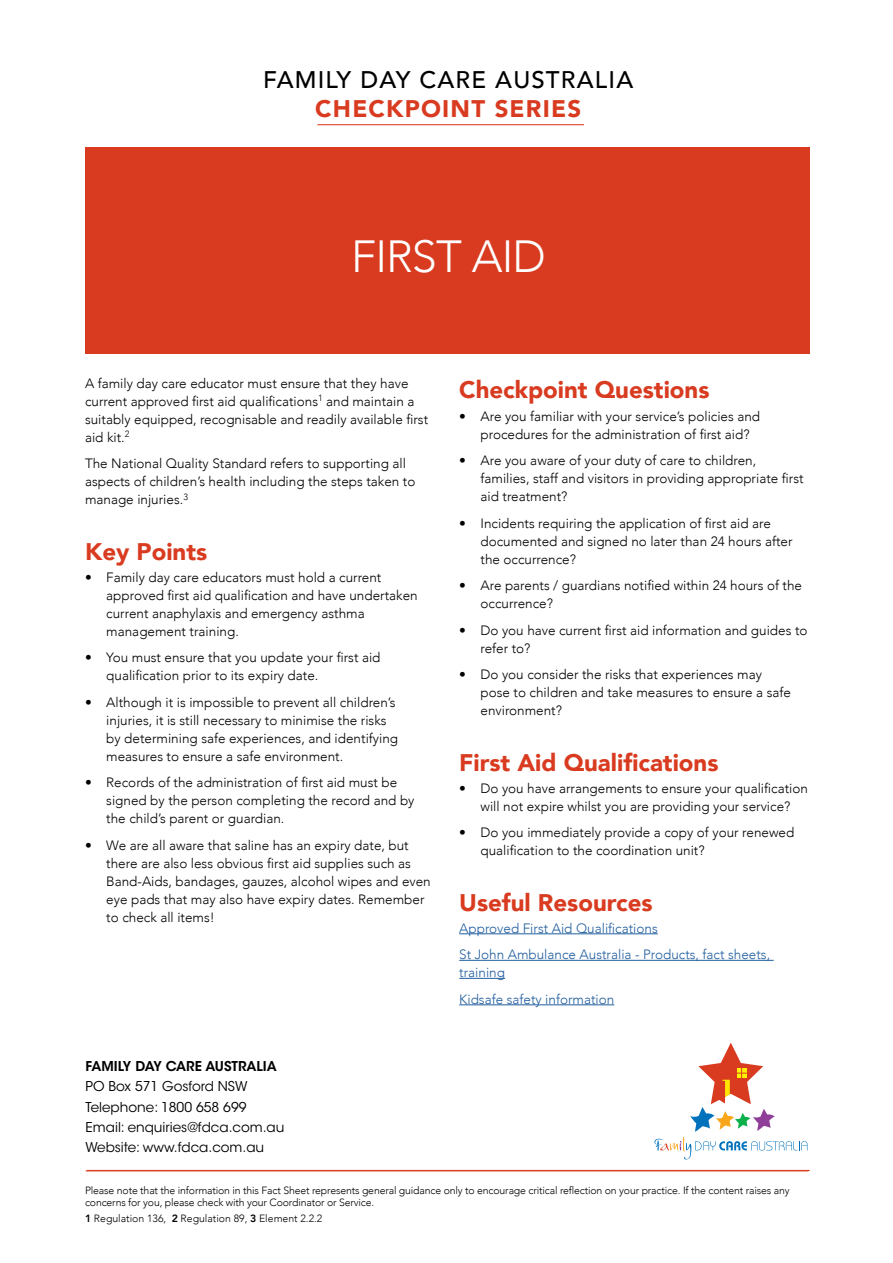
<style>
.page{position:relative;width:893px;height:1263px;background:#fff}
.page>*{position:absolute;margin:0;border:0;box-sizing:border-box;transform-origin:0 0}
.t1{font:300 45px "Avenir";letter-spacing:-.02em;color:#fff}
.t2{font:900 24px "Avenir";color:#d93b20}
.t3{font:500 24px "Avenir";letter-spacing:.05em;color:#000}
.t4{font:900 24px "Avenir";letter-spacing:.05em;color:#d93b20}
.t5{font:300 13.5px/18px "Avenir";color:#000}
.t6{font:300 13.5px/26.5px "Avenir";color:#215e9e}
.t7{font:13.5px/20.1px "ITC Avant Garde Std";color:#000}
.t8{font:600 13.5px "ITC Avant Garde Std";color:#000}
.t9{font:300 10.5px/12.6px "Avenir";letter-spacing:-.015em;color:#000}
.s1{font-weight:800}
</style>
<div class="page">
<div style="left:85px;top:148px;width:725px;height:206px;background:#d93b20"></div>
<hr style="left:459px;top:933px;width:199px;height:1px;background:#215e9e">
<hr style="left:459px;top:960px;width:315px;height:1px;background:#215e9e">
<hr style="left:459px;top:978px;width:46px;height:1px;background:#215e9e">
<hr style="left:459px;top:1004px;width:155px;height:1px;background:#215e9e">
<hr style="left:317px;top:124px;width:267px;height:1px;background:#d93b20">
<hr style="left:87px;top:1170px;width:723px;height:1px;background:#d93b20">
<svg style="left:654px;top:1043px;width:153px;height:116px"></svg>
<hr style="left:86px;top:1170px;width:722px;height:1px;background:#d93b20">
<h2 class="t3" style="left:263px;top:59px;width:372px">FAMILY DAY CARE AUSTRALIA</h2>
<h2 class="t4" style="left:315px;top:88px;width:267px">CHECKPOINT SERIES</h2>
<h1 class="t1" style="left:351px;top:230px;width:196px">FIRST AID</h1>
<p class="t5" style="left:85px;top:374px;width:345px">A family day care educator must ensure that they have current approved first aid qualifications<sup>1</sup> and maintain a suitably equipped, recognisable and readily available first aid kit.<sup>2</sup></p>
<p class="t5" style="left:85px;top:455px;width:332px">The National Quality Standard refers to supporting all aspects of children’s health including the steps taken to manage injuries.<sup>3</sup></p>
<h2 class="t2" style="left:85px;top:531px;width:124px">Key Points</h2>
<p class="t5" style="left:106px;top:568px;width:313px;text-indent:-21px">• Family day care educators must hold a current approved first aid qualification and have undertaken current anaphylaxis and emergency asthma management training.</p>
<p class="t5" style="left:106px;top:649px;width:276px;text-indent:-21px">• You must ensure that you update your first aid qualification prior to its expiry date.</p>
<p class="t5" style="left:106px;top:693px;width:293px;text-indent:-21px">• Although it is impossible to prevent all children’s injuries, it is still necessary to minimise the risks by determining safe experiences, and identifying measures to ensure a safe environment.</p>
<p class="t5" style="left:106px;top:774px;width:310px;text-indent:-21px">• Records of the administration of first aid must be signed by the person completing the record and by the child’s parent or guardian.</p>
<p class="t5" style="left:106px;top:836px;width:326px;text-indent:-21px">• We are all aware that saline has an expiry date, but there are also less obvious first aid supplies such as Band-Aids, bandages, gauzes, alcohol wipes and even eye pads that may also have expiry dates. Remember to check all items!</p>
<h2 class="t2" style="left:459px;top:369px;width:252px">Checkpoint Questions</h2>
<p class="t5" style="left:480px;top:407px;width:281px;text-indent:-21px">• Are you familiar with your service’s policies and procedures for the administration of first aid?</p>
<p class="t5" style="left:480px;top:452px;width:325px;text-indent:-21px">• Are you aware of your duty of care to children, families, staff and visitors in providing appropriate first aid treatment?</p>
<p class="t5" style="left:480px;top:514px;width:313px;text-indent:-21px">• Incidents requiring the application of first aid are documented and signed no later than 24 hours after the occurrence?</p>
<p class="t5" style="left:480px;top:576px;width:323px;text-indent:-21px">• Are parents / guardians notified within 24 hours of the occurrence?</p>
<p class="t5" style="left:480px;top:621px;width:328px;text-indent:-21px">• Do you have current first aid information and guides to refer to?</p>
<p class="t5" style="left:480px;top:665px;width:312px;text-indent:-21px">• Do you consider the risks that experiences may pose to children and take measures to ensure a safe environment?</p>
<h2 class="t2" style="left:459px;top:742px;width:261px">First Aid Qualifications</h2>
<p class="t5" style="left:459px;top:779px;width:350px;text-align:center">• Do you have arrangements to ensure your qualification will not expire whilst you are providing your service?</p>
<p class="t5" style="left:480px;top:824px;width:315px;text-indent:-21px">• Do you immediately provide a copy of your renewed qualification to the coordination unit?</p>
<h2 class="t2" style="left:459px;top:882px;width:195px">Useful Resources</h2>
<p class="t6" style="left:459px;top:915px;width:312px">Approved First Aid Qualifications<br>St John Ambulance Australia - Products, fact sheets,</p>
<p class="t6" style="left:459px;top:959px;width:157px">training<br>Kidsafe safety information</p>
<p class="t8" style="left:86px;top:1058px;width:193px">FAMILY DAY CARE AUSTRALIA</p>
<p class="t7" style="left:86px;top:1077px;width:200px">PO Box 571 Gosford NSW<br>Telephone: 1800 658 699<br>Email: enquiries@fdca.com.au<br>Website: www.fdca.com.au</p>
<p class="t9" style="left:85px;top:1183px;width:706px">Please note that the information in this Fact Sheet represents general guidance only to encourage critical reflection on your practice. If the content raises any concerns for you, please check with your Coordinator or Service.</p>
<p class="t9" style="left:85px;top:1212px;width:239px"><span class="s1">1</span> Regulation 136, <span class="s1">2</span> Regulation 89, <span class="s1">3</span> Element 2.2.2</p>
</div>
